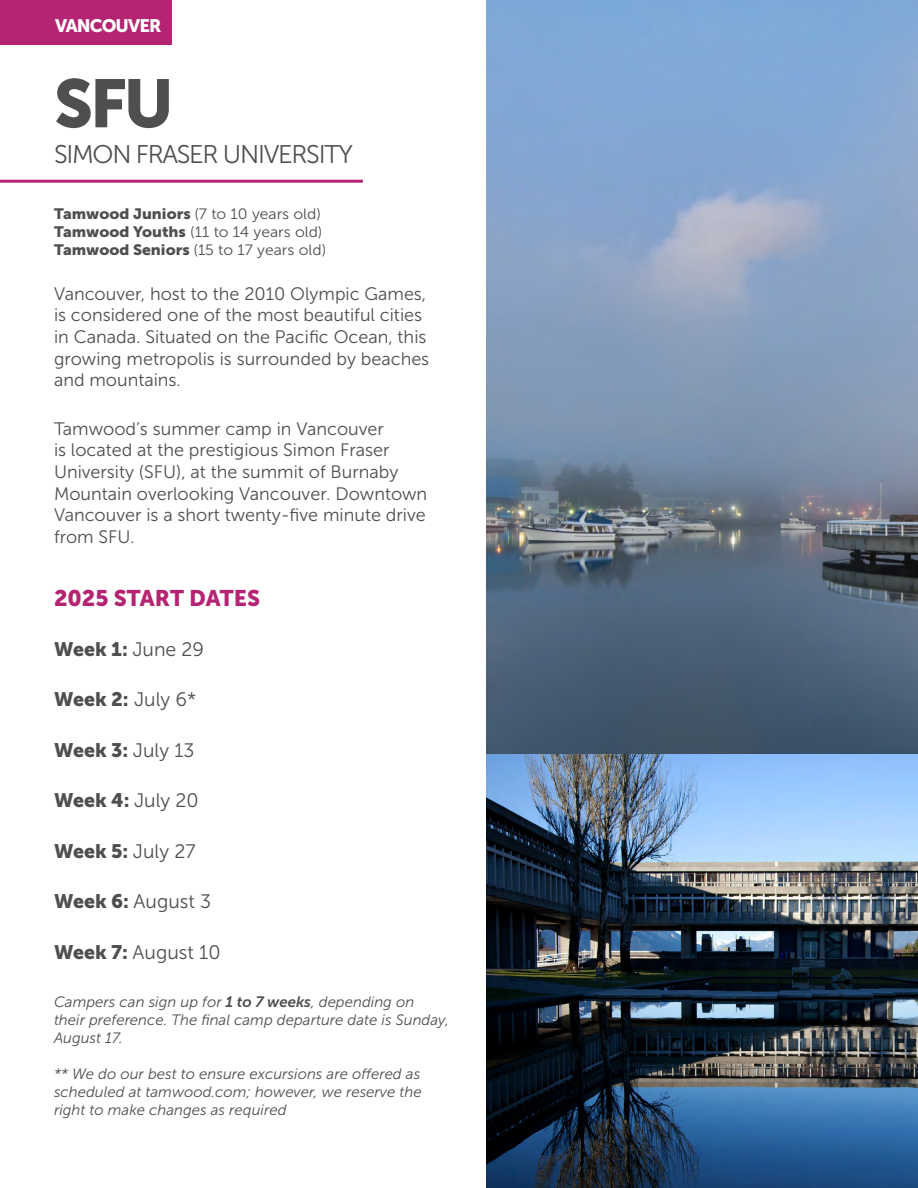
<style>
.page{position:relative;width:918px;height:1188px;background:#fff}
.page>*{position:absolute;margin:0;border:0;box-sizing:border-box;transform-origin:0 0}
.t1{font:67.5px "Museo Sans 900";color:#4f4e50}
.t2{font:25.5px "Museo Sans 300";letter-spacing:-.05em;color:#4f4e50}
.t3{font:22.5px "Museo Sans 900";color:#b42472}
.t4{font:19.5px "Museo Sans 900";color:#4f4e50}
.t5{font:19.5px "Museo Sans 300";color:#4f4e50}
.t6{font:18px/21.6px "Museo Sans 300";color:#4f4e50}
.t7{font:18px "Museo Sans 900";letter-spacing:-.05em;color:#fff}
.t8{font:italic 15px/18px "Museo Sans 300";color:#4f4e50}
.t9{font:15px/18px "Museo Sans 300";color:#4f4e50;scale:1.05 1}
.s1{font-family:"Museo Sans 900"}
.s2{font-family:"Museo Sans 300"}
.s3{font-family:"Museo Sans 700"}
</style>
<div class="page">
<hr style="left:0;top:180px;width:363px;height:3px;background:#b42472">
<div style="left:0;top:0;width:172px;height:44px;background:#b42472"></div>
<img style="left:486px;top:0;width:432px;height:1188px">
<p class="t7" style="left:55px;top:15px;width:108px">VANCOUVER</p>
<h1 class="t1" style="left:54px;top:65px;width:121px">SFU</h1>
<h2 class="t2" style="left:54px;top:140px;width:301px">SIMON FRASER UNIVERSITY</h2>
<p class="t9" style="left:54px;top:205px;width:261px"><span class="s1">Tamwood Juniors</span> (7 to 10 years old)<br><span class="s1">Tamwood Youths</span> (11 to 14 years old)<br><span class="s1">Tamwood Seniors</span> (15 to 17 years old)</p>
<p class="t6" style="left:54px;top:283px;width:377px">Vancouver, host to the 2010 Olympic Games, is considered one of the most beautiful cities in Canada. Situated on the Pacific Ocean, this growing metropolis is surrounded by beaches and mountains.</p>
<p class="t6" style="left:54px;top:418px;width:375px">Tamwood’s summer camp in Vancouver<br>is located at the prestigious Simon Fraser University (SFU), at the summit of Burnaby Mountain overlooking Vancouver. Downtown Vancouver is a short twenty-five minute drive from SFU.</p>
<p class="t3" style="left:54px;top:585px;width:208px">2025 START DATES</p>
<p class="t4" style="left:54px;top:638px;width:152px">Week 1: <span class="s2">June 29</span></p>
<p class="t4" style="left:54px;top:689px;width:144px">Week 2: <span class="s2">July 6*</span></p>
<p class="t4" style="left:54px;top:739px;width:142px">Week 3: <span class="s2">July 13</span></p>
<p class="t4" style="left:54px;top:789px;width:146px">Week 4: <span class="s2">July 20</span></p>
<p class="t4" style="left:54px;top:840px;width:143px">Week 5: <span class="s2">July 27</span></p>
<p class="t5" style="left:54px;top:891px;width:159px"><span class="s1">Week 6:</span> August 3</p>
<p class="t5" style="left:54px;top:941px;width:168px"><span class="s1">Week 7:</span> August 10</p>
<p class="t8" style="left:54px;top:993px;width:397px">Campers can sign up for <span class="s3">1 to 7 weeks</span>, depending on their preference. The final camp departure date is Sunday,<br>August 17.</p>
<p class="t8" style="left:54px;top:1065px;width:369px;text-align:justify">** We do our best to ensure excursions are offered as scheduled at tamwood.com; however, we reserve the right to make changes as required</p>
</div>
